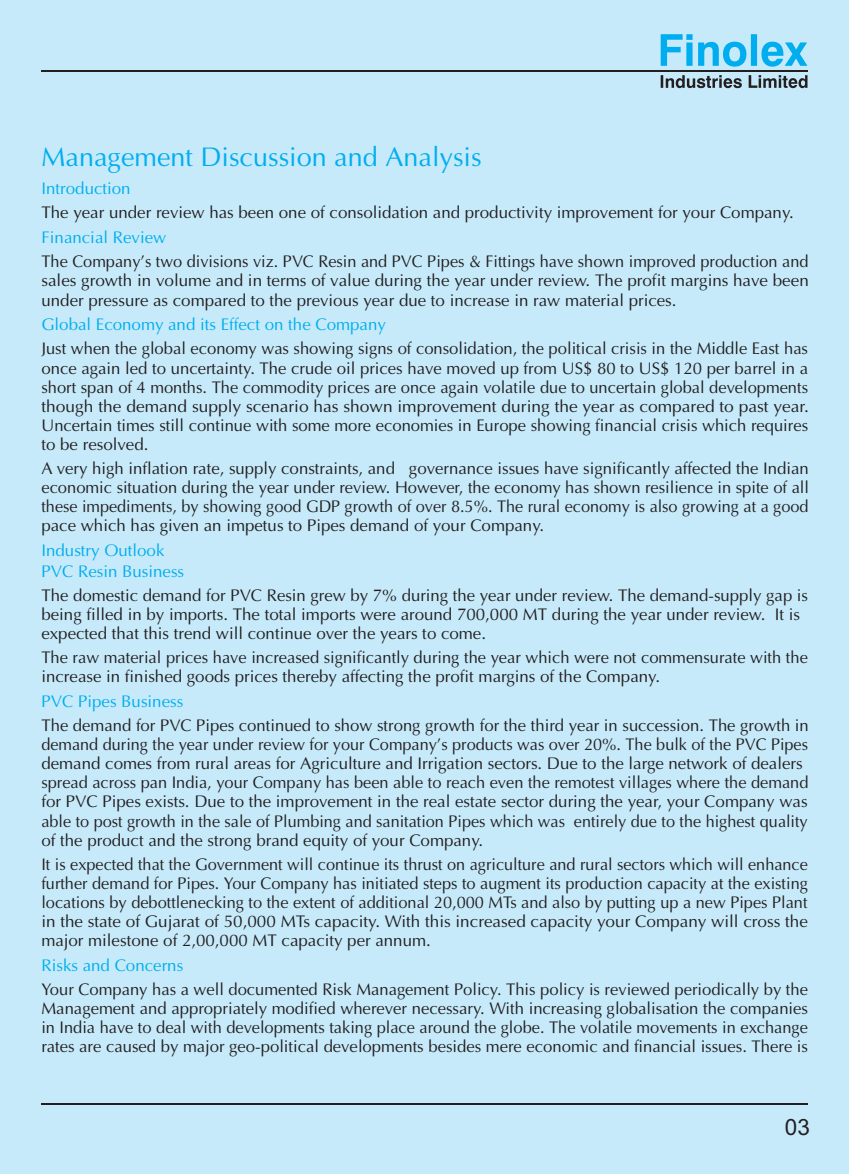
<style>
.page{position:relative;width:849px;height:1174px;background:#fff}
.page>*{position:absolute;margin:0;border:0;box-sizing:border-box;transform-origin:0 0}
.t1{font:27px "Ottawa";color:#00aeef}
.t2{font:22.5px "Arial";color:#231f20}
.t3{font:16.88px/19.1px "Ottawa";color:#231f20;text-align:justify}
.t4{font:16.88px/19.1px "Ottawa";color:#231f20;text-align:justify;scale:.96 1}
.t5{font:16.88px/20.7px "Ottawa";color:#00aeef}
</style>
<div class="page">
<div style="left:0;top:0;width:848px;height:1174px;background:#c6eafa"></div>
<svg style="left:660px;top:34px;width:147px;height:33px"></svg>
<svg style="left:660px;top:75px;width:147px;height:13px"></svg>
<hr style="left:41px;top:70px;width:766px;height:1px;background:#231f20">
<hr style="left:41px;top:1103px;width:766px;height:2px;background:#231f20">
<h1 class="t1" style="left:41px;top:141px;width:441px">Management Discussion and Analysis</h1>
<p class="t5" style="left:41px;top:180px;width:91px">Introduction</p>
<p class="t5" style="left:41px;top:229px;width:126px">Financial Review</p>
<p class="t3" style="left:41px;top:205px;width:753px">The year under review has been one of consolidation and productivity improvement for your Company.</p>
<p class="t3" style="left:41px;top:254px;width:768px">The Company's two divisions viz. PVC Resin and PVC Pipes &amp; Fittings have shown improved production and sales growth in volume and in terms of value during the year under review. The profit margins have been under pressure as compared to the previous year due to increase in raw material prices.</p>
<p class="t3" style="left:41px;top:341px;width:768px">Just when the global economy was showing signs of consolidation, the political crisis in the Middle East has once again led to uncertainty. The crude oil prices have moved up from US$ 80 to US$ 120 per barrel in a short span of 4 months. The commodity prices are once again volatile due to uncertain global developments though the demand supply scenario has shown improvement during the year as compared to past year.<br>Uncertain times still continue with some more economies in Europe showing financial crisis which requires to be resolved.</p>
<p class="t3" style="left:41px;top:461px;width:769px">A very high inflation rate, supply constraints, and governance issues have significantly affected the Indian economic situation during the year under review. However, the economy has shown resilience in spite of all these impediments, by showing good GDP growth of over 8.5%. The rural economy is also growing at a good pace which has given an impetus to Pipes demand of your Company.</p>
<p class="t5" style="left:41px;top:316px;width:346px">Global Economy and its Effect on the Company</p>
<p class="t5" style="left:41px;top:542px;width:144px">Industry Outlook<br>PVC Resin Business</p>
<p class="t3" style="left:41px;top:587px;width:768px;text-align:left">The domestic demand for PVC Resin grew by 7% during the year under review. The demand-supply gap is being filled in by imports. The total imports were around 700,000 MT during the year under review. It is expected that this trend will continue over the years to come.</p>
<p class="t3" style="left:41px;top:650px;width:767px">The raw material prices have increased significantly during the year which were not commensurate with the increase in finished goods prices thereby affecting the profit margins of the Company.</p>
<p class="t3" style="left:41px;top:718px;width:768px;text-align:left">The demand for PVC Pipes continued to show strong growth for the third year in succession. The growth in demand during the year under review for your Company's products was over 20%. The bulk of the PVC Pipes demand comes from rural areas for Agriculture and Irrigation sectors. Due to the large network of dealers spread across pan India, your Company has been able to reach even the remotest villages where the demand for PVC Pipes exists. Due to the improvement in the real estate sector during the year, your Company was able to post growth in the sale of Plumbing and sanitation Pipes which was entirely due to the highest quality of the product and the strong brand equity of your Company.</p>
<p class="t4" style="left:41px;top:856px;width:799px">It is expected that the Government will continue its thrust on agriculture and rural sectors which will enhance further demand for Pipes. Your Company has initiated steps to augment its production capacity at the existing locations by debottlenecking to the extent of additional 20,000 MTs and also by putting up a new Pipes Plant in the state of Gujarat of 50,000 MTs capacity. With this increased capacity your Company will cross the major milestone of 2,00,000 MT capacity per annum.</p>
<p class="t3" style="left:41px;top:981px;width:768px">Your Company has a well documented Risk Management Policy. This policy is reviewed periodically by the Management and appropriately modified wherever necessary. With increasing globalisation the companies in India have to deal with developments taking place around the globe. The volatile movements in exchange rates are caused by major geo-political developments besides mere economic and financial issues. There is</p>
<p class="t5" style="left:41px;top:693px;width:143px">PVC Pipes Business</p>
<p class="t5" style="left:41px;top:957px;width:143px">Risks and Concerns</p>
<h2 class="t2" style="left:784px;top:1119px;width:27px">03</h2>
</div>
